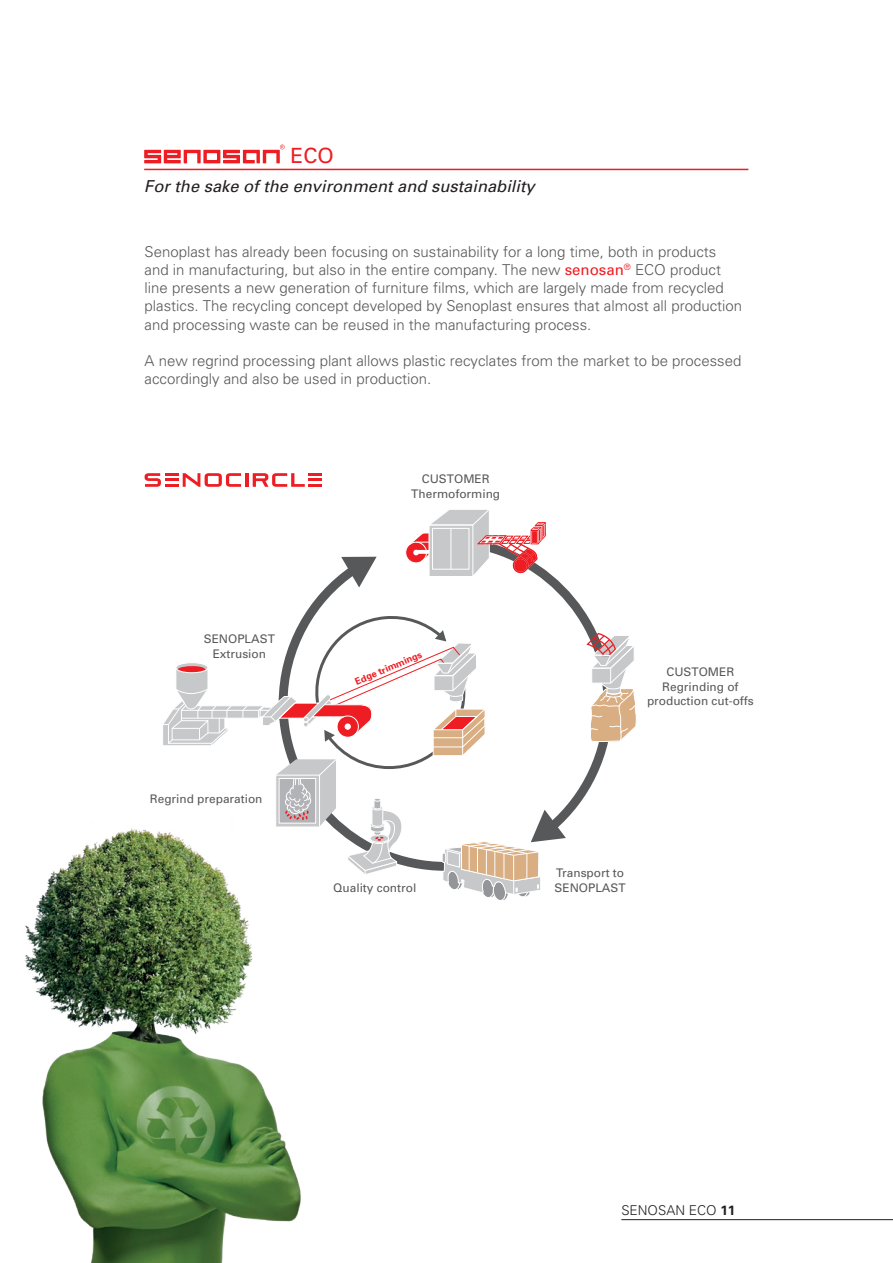
<style>
.page{position:relative;width:893px;height:1263px;background:#fff}
.page>*{position:absolute;margin:0;border:0;box-sizing:border-box;transform-origin:0 0}
.t1{font:21px "Univers";color:#ee1d23}
.t2{font:italic 16.5px "Univers";color:#231f20}
.t3{font:300 15px/18px "Univers";color:#57585a}
.t4{font:300 13.5px "Univers";color:#231f20}
.t5{font:11.85px/14.2px "Univers";color:#57585a;text-align:center}
.t6{font:700 9.45px "Univers";color:#ee1d23}
.s1{font-weight:400;color:#ee1d23}
.s2{font-weight:700}
</style>
<div class="page">
<img style="left:24px;top:827px;width:277px;height:436px">
<hr style="left:621px;top:1219px;width:272px;height:1px;background:#231f20">
<hr style="left:144px;top:169px;width:604px;height:1px;background:#ee1d23">
<svg style="left:144px;top:145px;width:141px;height:18px"></svg>
<svg style="left:305px;top:574px;width:55px;height:39px"></svg>
<svg style="left:341px;top:557px;width:36px;height:30px"></svg>
<svg style="left:541px;top:570px;width:67px;height:250px"></svg>
<svg style="left:586px;top:632px;width:50px;height:110px"></svg>
<svg style="left:405px;top:510px;width:141px;height:68px"></svg>
<svg style="left:162px;top:613px;width:404px;height:288px"></svg>
<hr style="left:245px;top:473px;width:3px;height:14px;background:#ee1d23">
<svg style="left:145px;top:473px;width:96px;height:14px"></svg>
<svg style="left:253px;top:473px;width:69px;height:14px"></svg>
<h1 class="t1" style="left:291px;top:144px;width:45px">ECO</h1>
<p class="t2" style="left:144px;top:176px;width:392px">For the sake of the environment and sustainability</p>
<p class="t3" style="left:145px;top:243px;width:599px">Senoplast has already been focusing on sustainability for a long time, both in products and in manufacturing, but also in the entire company. The new <span class="s1">senosan</span><sup>®</sup> ECO product line presents a new generation of furniture films, which are largely made from recycled plastics. The recycling concept developed by Senoplast ensures that almost all production and processing waste can be reused in the manufacturing process.</p>
<p class="t3" style="left:145px;top:351px;width:598px">A new regrind processing plant allows plastic recyclates from the market to be processed accordingly and also be used in production.</p>
<p class="t5" style="left:204px;top:632px;width:73px">SENOPLAST<br>Extrusion</p>
<p class="t5" style="left:150px;top:791px;width:114px">Regrind preparation</p>
<p class="t5" style="left:411px;top:472px;width:90px">CUSTOMER<br>Thermoforming</p>
<p class="t6" style="left:353px;top:676px;width:73px;rotate:-23deg">Edge trimmings</p>
<p class="t5" style="left:647px;top:665px;width:108px">CUSTOMER<br>Regrinding of production cut-offs</p>
<p class="t5" style="left:333px;top:880px;width:84px">Quality control</p>
<p class="t5" style="left:554px;top:866px;width:73px;text-align:left">Transport to<br>SENOPLAST</p>
<p class="t4" style="left:621px;top:1202px;width:116px">SENOSAN ECO <span class="s2">11</span></p>
</div>
